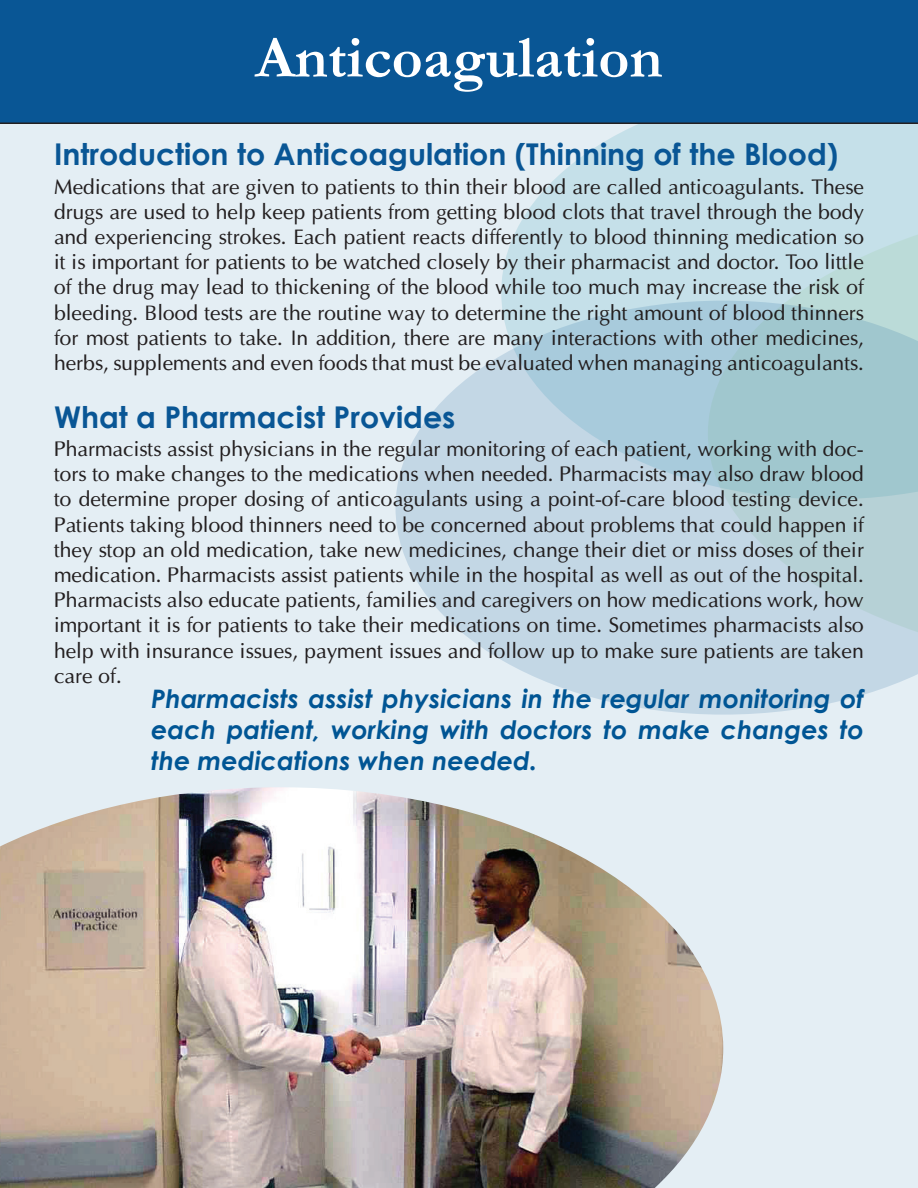
<style>
.page{position:relative;width:918px;height:1188px;background:#e4eef4}
.page>*{position:absolute;margin:0;border:0;box-sizing:border-box;transform-origin:0 0}
.t1{font:700 60px "Garamond";color:#fff}
.t2{font:700 30px "Century Gothic";color:#095695}
.t3{font:italic 700 25.5px/30.6px "Century Gothic";color:#005594;text-align:justify}
.t4{font:21px/25.2px "Optima";color:#231f20;text-align:justify}
</style>
<div class="page">
<svg style="left:501px;top:124px;width:417px;height:177px;background:#c9e1ea"></svg>
<svg style="left:708px;top:193px;width:210px;height:108px;background:#c2dee5"></svg>
<svg style="left:395px;top:301px;width:523px;height:414px;background:#bdd5e0"></svg>
<div style="left:0;top:0;width:918px;height:124px;background:#095695"></div>
<img style="left:0;top:787px;width:723px;height:401px">
<h1 class="t1" style="left:255px;top:17px;width:409px">Anticoagulation</h1>
<h2 class="t2" style="left:54px;top:131px;width:786px">Introduction to Anticoagulation (Thinning of the Blood)</h2>
<p class="t4" style="left:54px;top:174px;width:812px">Medications that are given to patients to thin their blood are called anticoagulants. These drugs are used to help keep patients from getting blood clots that travel through the body and experiencing strokes. Each patient reacts differently to blood thinning medication so it is important for patients to be watched closely by their pharmacist and doctor. Too little of the drug may lead to thickening of the blood while too much may increase the risk of bleeding. Blood tests are the routine way to determine the right amount of blood thinners for most patients to take. In addition, there are many interactions with other medicines, herbs, supplements and even foods that must be evaluated when managing anticoagulants.</p>
<h2 class="t2" style="left:54px;top:394px;width:403px">What a Pharmacist Provides</h2>
<p class="t4" style="left:54px;top:436px;width:812px">Pharmacists assist physicians in the regular monitoring of each patient, working with doc&shy;tors to make changes to the medications when needed. Pharmacists may also draw blood to determine proper dosing of anticoagulants using a point-of-care blood testing device.<br>Patients taking blood thinners need to be concerned about problems that could happen if they stop an old medication, take new medicines, change their diet or miss doses of their medication. Pharmacists assist patients while in the hospital as well as out of the hospital.<br>Pharmacists also educate patients, families and caregivers on how medications work, how important it is for patients to take their medications on time. Sometimes pharmacists also help with insurance issues, payment issues and follow up to make sure patients are taken care of.</p>
<p class="t3" style="left:151px;top:683px;width:714px">Pharmacists assist physicians in the regular monitoring of each patient, working with doctors to make changes to the medications when needed.</p>
</div>
